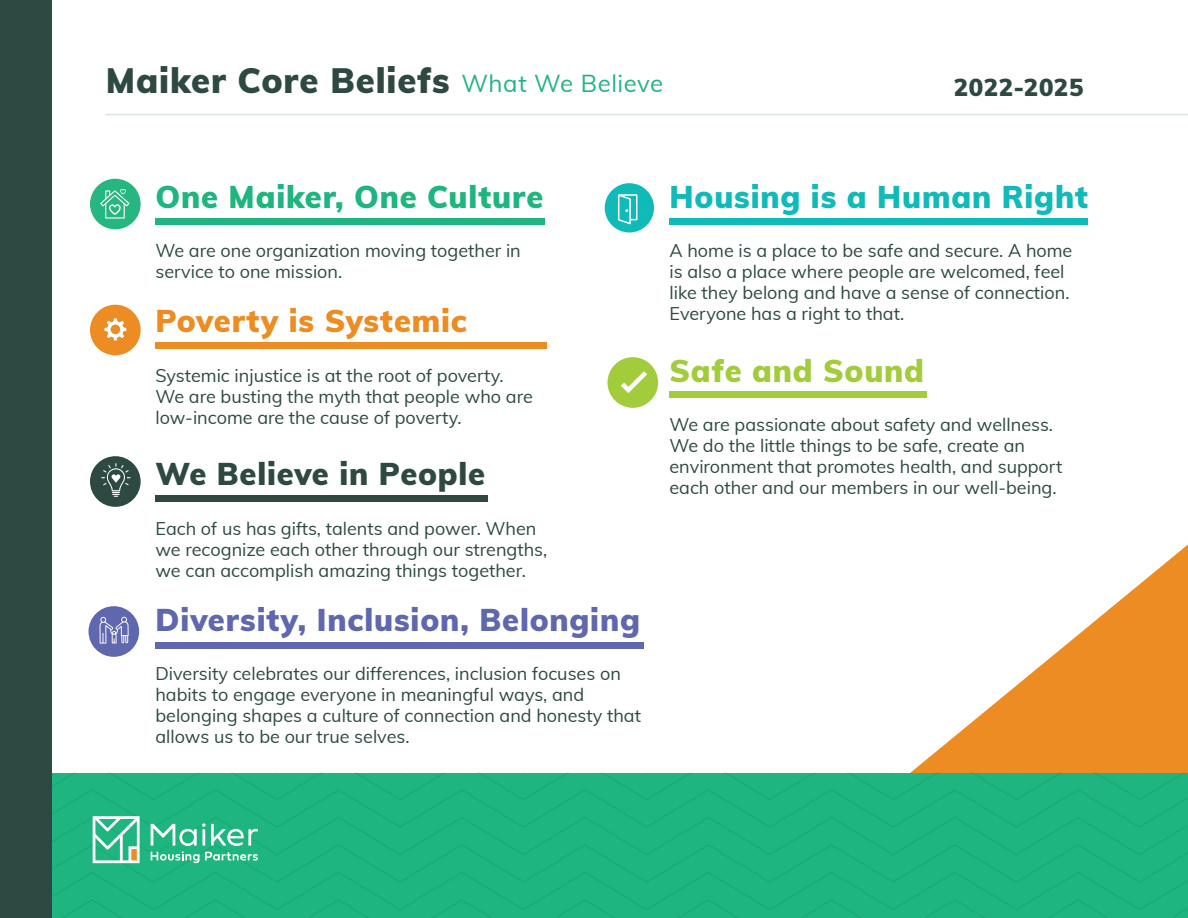
<style>
.page{position:relative;width:1188px;height:918px;background:#fff}
.page>*{position:absolute;margin:0;border:0;box-sizing:border-box;transform-origin:0 0}
.t1{font:900 34.5px "Muli";letter-spacing:.025em;color:#2d4942}
.t2{font:900 30.75px "Muli";letter-spacing:.025em;color:#5f67af}
.t3{font:900 30.75px "Muli";letter-spacing:.025em;color:#1fb580}
.t4{font:900 30.75px "Muli";letter-spacing:.025em;color:#10bab9}
.t5{font:900 30.75px "Muli";letter-spacing:.025em;color:#ec8c22}
.t6{font:900 30.75px "Muli";letter-spacing:.025em;color:#2d4942}
.t7{font:900 30.75px "Muli";letter-spacing:.025em;color:#a2cc3b}
.t8{font:24px "Muli";letter-spacing:.02em;color:#1fb580}
.t9{font:900 24px "Muli";letter-spacing:.025em;color:#2d4942}
.t10{font:18px/21px "Muli";color:#2d4942}
</style>
<div class="page">
<svg style="left:769px;top:544px;width:419px;height:229px"></svg>
<div style="left:52px;top:773px;width:1136px;height:15px;background:#1fb580"></div>
<div style="left:52px;top:788px;width:1136px;height:27px;background:#1fb580"></div>
<div style="left:52px;top:815px;width:1136px;height:28px;background:#1fb580"></div>
<div style="left:52px;top:843px;width:1136px;height:27px;background:#1fb580"></div>
<div style="left:52px;top:870px;width:1136px;height:28px;background:#1fb580"></div>
<div style="left:52px;top:898px;width:1136px;height:20px;background:#1fb580"></div>
<div style="left:0;top:0;width:52px;height:918px;background:#2d4942"></div>
<svg style="left:93px;top:816px;width:47px;height:47px"></svg>
<svg style="left:151px;top:823px;width:107px;height:40px"></svg>
<hr style="left:105px;top:114px;width:1083px;height:1px;background:#09502f">
<div style="left:155px;top:218px;width:390px;height:7px;background:#1fb580"></div>
<div style="left:155px;top:342px;width:391px;height:7px;background:#ec8c22"></div>
<div style="left:155px;top:495px;width:333px;height:7px;background:#2d4942"></div>
<div style="left:669px;top:218px;width:419px;height:7px;background:#10bab9"></div>
<div style="left:155px;top:642px;width:489px;height:7px;background:#5f67af"></div>
<div style="left:90px;top:179px;width:51px;height:50px;background:#26b67f;border-radius:50%"></div>
<div style="left:90px;top:305px;width:51px;height:50px;background:#ec8c22;border-radius:50%"></div>
<div style="left:90px;top:456px;width:51px;height:51px;background:#2d4942;border-radius:50%"></div>
<div style="left:89px;top:606px;width:50px;height:51px;background:#5f67af;border-radius:50%"></div>
<div style="left:669px;top:391px;width:258px;height:7px;background:#a2cc3b"></div>
<div style="left:608px;top:357px;width:50px;height:51px;background:#a2cc3b;border-radius:50%"></div>
<div style="left:605px;top:183px;width:49px;height:49px;background:#10bab9;border-radius:50%"></div>
<svg style="left:100px;top:189px;width:30px;height:30px"></svg>
<svg style="left:618px;top:194px;width:20px;height:31px"></svg>
<svg style="left:99px;top:617px;width:30px;height:27px"></svg>
<svg style="left:621px;top:371px;width:26px;height:22px"></svg>
<svg style="left:101px;top:463px;width:30px;height:34px"></svg>
<svg style="left:104px;top:318px;width:22px;height:23px"></svg>
<div style="left:111px;top:325px;width:9px;height:9px;background:#ec8c22;border-radius:50%"></div>
<h1 class="t1" style="left:106px;top:55px;width:345px">Maiker Core Beliefs</h1>
<h3 class="t9" style="left:954px;top:69px;width:131px">2022-2025</h3>
<h3 class="t8" style="left:461px;top:66px;width:203px">What We Believe</h3>
<h2 class="t3" style="left:155px;top:174px;width:390px">One Maiker, One Culture</h2>
<p class="t10" style="left:155px;top:240px;width:367px">We are one organization moving together in service to one mission.</p>
<h2 class="t5" style="left:155px;top:299px;width:313px">Poverty is Systemic</h2>
<p class="t10" style="left:155px;top:364px;width:379px">Systemic injustice is at the root of poverty.<br>We are busting the myth that people who are low-income are the cause of poverty.</p>
<h2 class="t6" style="left:155px;top:452px;width:331px">We Believe in People</h2>
<p class="t10" style="left:155px;top:517px;width:393px">Each of us has gifts, talents and power. When we recognize each other through our strengths, we can accomplish amazing things together.</p>
<h2 class="t2" style="left:155px;top:597px;width:486px">Diversity, Inclusion, Belonging</h2>
<p class="t10" style="left:155px;top:663px;width:487px">Diversity celebrates our differences, inclusion focuses on habits to engage everyone in meaningful ways, and belonging shapes a culture of connection and honesty that allows us to be our true selves.</p>
<h2 class="t4" style="left:669px;top:174px;width:420px">Housing is a Human Right</h2>
<p class="t10" style="left:669px;top:240px;width:404px">A home is a place to be safe and secure. A home is also a place where people are welcomed, feel like they belong and have a sense of connection.<br>Everyone has a right to that.</p>
<h2 class="t7" style="left:669px;top:348px;width:256px">Safe and Sound</h2>
<p class="t10" style="left:669px;top:414px;width:394px">We are passionate about safety and wellness.<br>We do the little things to be safe, create an environment that promotes health, and support each other and our members in our well-being.</p>
</div>
